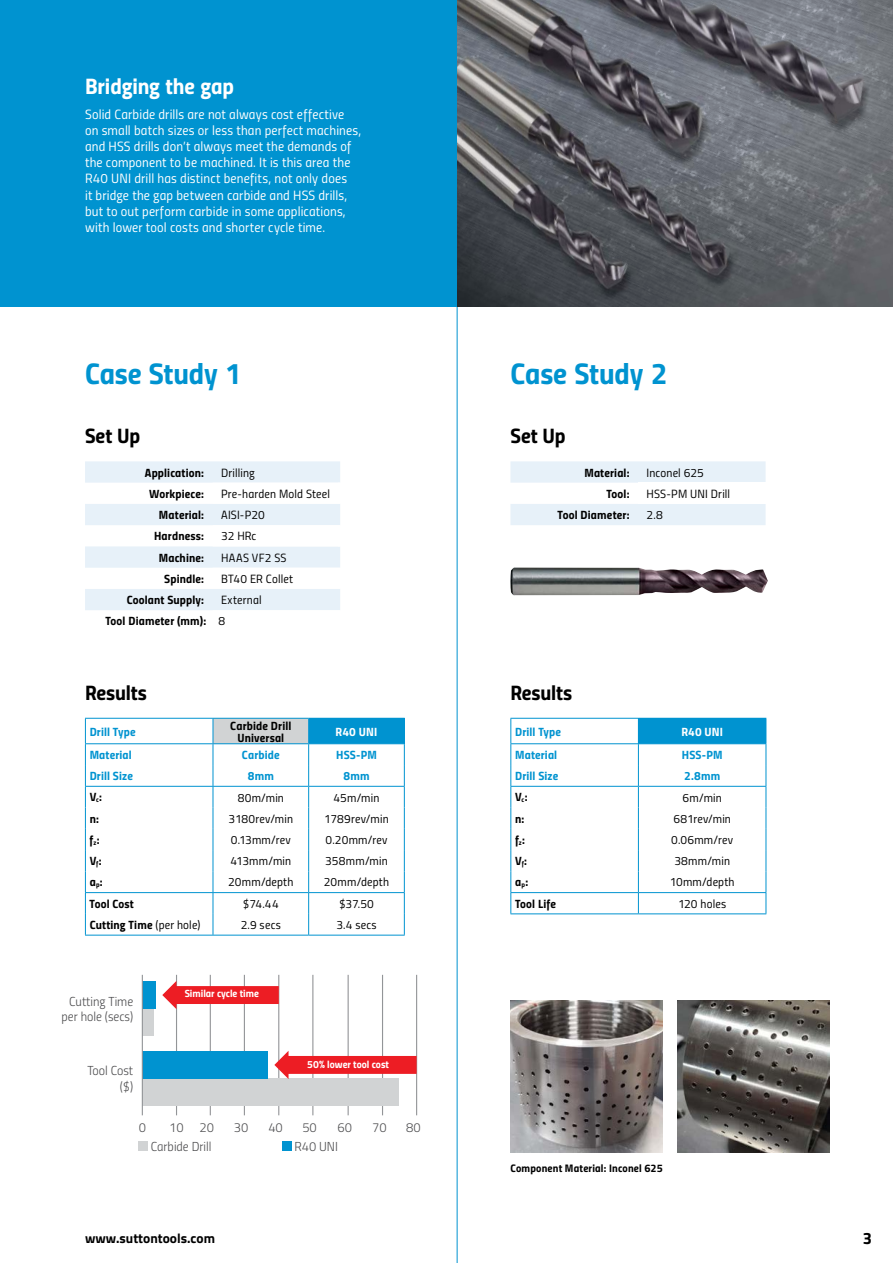
<style>
.page{position:relative;width:893px;height:1263px;background:#fff}
.page>*{position:absolute;margin:0;border:0;box-sizing:border-box;transform-origin:0 0}
.t1{font:30px "Titillium Bold Upright";letter-spacing:-.005em;color:#0093d0}
.t2{font:22.5px "Titillium Bold Upright";letter-spacing:-.005em;color:#fff}
.t3{font:21px "Titillium Bold Upright";letter-spacing:-.01em;color:#000}
.t4{font:700 16.5px "Titillium";color:#000}
.t5{font:13.5px/16.2px "Titillium Regular Upright";letter-spacing:.01em;color:#fff}
.t6{font:700 13.5px "Titillium";color:#000}
.t7{font:13.05px/15.6px "Titillium Light Upright";color:#4d4d4f;text-align:center}
.t8{font:12px "Titillium Regular Upright";letter-spacing:.015em;color:#000}
.t9{font:12px/12px "Titillium Bold Upright";letter-spacing:.015em;color:#000;text-align:center}
.t10{font:12px "Titillium Bold Upright";letter-spacing:.01em;color:#0093d0}
.t11{font:12px "Titillium Bold Upright";letter-spacing:.01em;color:#fff}
.t12{font:10.95px "Titillium Bold Upright";letter-spacing:.015em;color:#000}
.t13{font:10.5px "Titillium Bold Upright";color:#fff}
.s1{font-family:"Titillium Regular Upright"}
</style>
<div class="page">
<hr style="left:457px;top:302px;width:1px;height:961px;background:#0093d0">
<div style="left:0;top:0;width:893px;height:306px;background:#0093d0"></div>
<img style="left:457px;top:0;width:436px;height:306px">
<img style="left:510px;top:1000px;width:153px;height:152px">
<img style="left:677px;top:1000px;width:152px;height:152px">
<svg style="left:85px;top:461px;width:255px;height:149px"></svg>
<hr style="left:338px;top:483px;width:4px;height:21px;background:#fff">
<hr style="left:338px;top:525px;width:4px;height:21px;background:#fff">
<svg style="left:510px;top:461px;width:256px;height:64px"></svg>
<div style="left:638px;top:483px;width:128px;height:21px;background:#fff"></div>
<img style="left:510px;top:567px;width:258px;height:28px">
<hr style="left:176px;top:975px;width:1px;height:140px;background:#939598">
<hr style="left:210px;top:975px;width:1px;height:140px;background:#939598">
<hr style="left:244px;top:975px;width:1px;height:140px;background:#939598">
<hr style="left:278px;top:975px;width:1px;height:140px;background:#939598">
<hr style="left:312px;top:975px;width:1px;height:140px;background:#939598">
<hr style="left:348px;top:975px;width:1px;height:140px;background:#939598">
<hr style="left:382px;top:975px;width:1px;height:140px;background:#939598">
<hr style="left:416px;top:975px;width:1px;height:140px;background:#939598">
<div style="left:138px;top:1142px;width:10px;height:9px;background:#d1d3d4"></div>
<div style="left:282px;top:1142px;width:9px;height:9px;background:#0093d0"></div>
<div style="left:142px;top:1078px;width:257px;height:28px;background:#d1d3d4"></div>
<div style="left:142px;top:1051px;width:126px;height:28px;background:#0093d0"></div>
<div style="left:142px;top:1009px;width:11px;height:27px;background:#d1d3d4"></div>
<div style="left:142px;top:981px;width:14px;height:28px;background:#0093d0"></div>
<hr style="left:142px;top:975px;width:1px;height:140px;background:#939598">
<div style="left:287px;top:1056px;width:130px;height:18px;background:#ed1d24"></div>
<svg style="left:274px;top:1051px;width:15px;height:28px"></svg>
<div style="left:175px;top:986px;width:104px;height:18px;background:#ed1d24"></div>
<svg style="left:162px;top:981px;width:14px;height:28px"></svg>
<hr style="left:85px;top:743px;width:128px;height:1px;background:#0093d0">
<hr style="left:85px;top:892px;width:128px;height:1px;background:#0093d0">
<hr style="left:85px;top:718px;width:128px;height:1px;background:#0093d0">
<hr style="left:213px;top:718px;width:96px;height:1px;background:#0093d0">
<hr style="left:309px;top:718px;width:96px;height:1px;background:#0093d0">
<svg style="left:85px;top:719px;width:1px;height:216px"></svg>
<hr style="left:85px;top:935px;width:128px;height:1px;background:#0093d0">
<hr style="left:213px;top:935px;width:96px;height:1px;background:#0093d0">
<hr style="left:309px;top:935px;width:96px;height:1px;background:#0093d0">
<hr style="left:85px;top:786px;width:128px;height:1px;background:#0093d0">
<svg style="left:213px;top:719px;width:192px;height:216px"></svg>
<hr style="left:510px;top:743px;width:128px;height:1px;background:#0093d0">
<hr style="left:510px;top:892px;width:128px;height:1px;background:#0093d0">
<hr style="left:510px;top:718px;width:128px;height:1px;background:#0093d0">
<hr style="left:638px;top:718px;width:128px;height:1px;background:#0093d0">
<svg style="left:510px;top:719px;width:1px;height:194px"></svg>
<svg style="left:638px;top:719px;width:129px;height:195px"></svg>
<hr style="left:510px;top:786px;width:128px;height:1px;background:#0093d0">
<hr style="left:638px;top:786px;width:128px;height:1px;background:#0093d0">
<hr style="left:510px;top:913px;width:128px;height:1px;background:#0093d0">
<hr style="left:638px;top:913px;width:128px;height:1px;background:#0093d0">
<h2 class="t2" style="left:85px;top:68px;width:151px">Bridging the gap</h2>
<p class="t5" style="left:85px;top:105px;width:278px">Solid Carbide drills are not always cost effective<br>on small batch sizes or less than perfect machines, and HSS drills don’t always meet the demands of the component to be machined. It is this area the R40 UNI drill has distinct benefits, not only does<br>it bridge the gap between carbide and HSS drills, but to out perform carbide in some applications, with lower tool costs and shorter cycle time.</p>
<h1 class="t1" style="left:85px;top:349px;width:158px">Case Study 1</h1>
<h1 class="t1" style="left:510px;top:349px;width:159px">Case Study 2</h1>
<h3 class="t3" style="left:85px;top:419px;width:57px">Set Up</h3>
<h3 class="t3" style="left:510px;top:419px;width:57px">Set Up</h3>
<p class="t9" style="left:145px;top:466px;width:61px">Application:</p>
<p class="t8" style="left:221px;top:463px;width:35px">Drilling</p>
<p class="t9" style="left:149px;top:487px;width:56px">Workpiece:</p>
<p class="t8" style="left:221px;top:485px;width:110px">Pre-harden Mold Steel</p>
<p class="t9" style="left:159px;top:508px;width:47px">Material:</p>
<p class="t8" style="left:221px;top:506px;width:45px">AISI-P20</p>
<p class="t9" style="left:154px;top:529px;width:51px">Hardness:</p>
<p class="t8" style="left:221px;top:527px;width:37px">32 HRc</p>
<p class="t9" style="left:159px;top:551px;width:47px">Machine:</p>
<p class="t8" style="left:221px;top:548px;width:67px">HAAS VF2 SS</p>
<p class="t9" style="left:164px;top:572px;width:41px">Spindle:</p>
<p class="t8" style="left:221px;top:570px;width:74px">BT40 ER Collet</p>
<p class="t9" style="left:127px;top:593px;width:79px">Coolant Supply:</p>
<p class="t8" style="left:221px;top:591px;width:42px">External</p>
<p class="t9" style="left:105px;top:614px;width:121px">Tool Diameter (mm): <span class="s1">8</span></p>
<h3 class="t3" style="left:85px;top:676px;width:63px">Results</h3>
<p class="t10" style="left:90px;top:722px;width:47px">Drill Type</p>
<p class="t9" style="left:230px;top:718px;width:63px">Carbide Drill<br>Universal</p>
<p class="t11" style="left:336px;top:722px;width:43px">R40 UNI</p>
<p class="t10" style="left:90px;top:745px;width:44px">Material</p>
<p class="t10" style="left:242px;top:745px;width:39px">Carbide</p>
<p class="t10" style="left:336px;top:745px;width:42px">HSS-PM</p>
<p class="t10" style="left:90px;top:766px;width:45px">Drill Size</p>
<p class="t10" style="left:248px;top:766px;width:28px">8mm</p>
<p class="t10" style="left:343px;top:766px;width:28px">8mm</p>
<p class="t9" style="left:90px;top:790px;width:14px">V<sub>c</sub>:</p>
<p class="t8" style="left:238px;top:788px;width:48px">80m/min</p>
<p class="t8" style="left:334px;top:788px;width:47px">45m/min</p>
<p class="t9" style="left:90px;top:812px;width:11px">n:</p>
<p class="t8" style="left:229px;top:810px;width:66px">3180rev/min</p>
<p class="t8" style="left:324px;top:810px;width:66px">1789rev/min</p>
<p class="t9" style="left:90px;top:833px;width:11px">f<sub>z</sub>:</p>
<p class="t8" style="left:231px;top:831px;width:61px">0.13mm/rev</p>
<p class="t8" style="left:326px;top:831px;width:63px">0.20mm/rev</p>
<p class="t9" style="left:90px;top:854px;width:14px">V<sub>f</sub>:</p>
<p class="t8" style="left:231px;top:852px;width:62px">413mm/min</p>
<p class="t8" style="left:325px;top:852px;width:64px">358mm/min</p>
<p class="t9" style="left:90px;top:875px;width:15px">a<sub>p</sub>:</p>
<p class="t8" style="left:228px;top:873px;width:67px">20mm/depth</p>
<p class="t8" style="left:324px;top:873px;width:67px">20mm/depth</p>
<p class="t9" style="left:90px;top:897px;width:46px">Tool Cost</p>
<p class="t8" style="left:243px;top:895px;width:37px">$74.44</p>
<p class="t8" style="left:339px;top:895px;width:36px">$37.50</p>
<p class="t9" style="left:90px;top:918px;width:112px">Cutting Time <span class="s1">(per hole)</span></p>
<p class="t8" style="left:241px;top:916px;width:42px">2.9 secs</p>
<p class="t8" style="left:336px;top:916px;width:42px">3.4 secs</p>
<p class="t7" style="left:62px;top:993px;width:73px">Cutting Time per hole (secs)</p>
<p class="t7" style="left:87px;top:1062px;width:47px;text-align:right">Tool Cost ($)</p>
<p class="t13" style="left:185px;top:985px;width:76px">Similar cycle time</p>
<p class="t13" style="left:307px;top:1056px;width:83px">50% lower tool cost</p>
<p class="t7" style="left:139px;top:1119px;width:9px">0</p>
<p class="t7" style="left:169px;top:1119px;width:46px">10 20</p>
<p class="t7" style="left:234px;top:1119px;width:16px">30</p>
<p class="t7" style="left:268px;top:1119px;width:16px">40</p>
<p class="t7" style="left:302px;top:1119px;width:16px">50</p>
<p class="t7" style="left:337px;top:1119px;width:16px">60</p>
<p class="t7" style="left:372px;top:1119px;width:16px">70</p>
<p class="t7" style="left:406px;top:1119px;width:16px">80</p>
<p class="t7" style="left:151px;top:1138px;width:62px">Carbide Drill</p>
<p class="t7" style="left:294px;top:1138px;width:45px">R40 UNI</p>
<p class="t9" style="left:584px;top:466px;width:47px">Material:</p>
<p class="t8" style="left:646px;top:463px;width:59px">Inconel 625</p>
<p class="t9" style="left:606px;top:487px;width:24px">Tool:</p>
<p class="t8" style="left:646px;top:485px;width:85px">HSS-PM UNI Drill</p>
<p class="t9" style="left:558px;top:508px;width:73px">Tool Diameter:</p>
<p class="t8" style="left:646px;top:506px;width:18px">2.8</p>
<h3 class="t3" style="left:510px;top:676px;width:63px">Results</h3>
<p class="t10" style="left:515px;top:722px;width:47px">Drill Type</p>
<p class="t11" style="left:681px;top:722px;width:43px">R40 UNI</p>
<p class="t10" style="left:515px;top:745px;width:44px">Material</p>
<p class="t10" style="left:682px;top:745px;width:42px">HSS-PM</p>
<p class="t10" style="left:515px;top:766px;width:45px">Drill Size</p>
<p class="t10" style="left:684px;top:766px;width:37px">2.8mm</p>
<p class="t9" style="left:515px;top:790px;width:14px">V<sub>c</sub>:</p>
<p class="t8" style="left:683px;top:788px;width:41px">6m/min</p>
<p class="t9" style="left:515px;top:812px;width:11px">n:</p>
<p class="t8" style="left:673px;top:810px;width:59px">681rev/min</p>
<p class="t9" style="left:515px;top:833px;width:11px">f<sub>z</sub>:</p>
<p class="t8" style="left:671px;top:831px;width:63px">0.06mm/rev</p>
<p class="t9" style="left:515px;top:854px;width:14px">V<sub>f</sub>:</p>
<p class="t8" style="left:674px;top:852px;width:57px">38mm/min</p>
<p class="t9" style="left:515px;top:875px;width:15px">a<sub>p</sub>:</p>
<p class="t8" style="left:670px;top:873px;width:66px">10mm/depth</p>
<p class="t9" style="left:515px;top:897px;width:42px">Tool Life</p>
<p class="t8" style="left:678px;top:895px;width:50px">120 holes</p>
<p class="t12" style="left:510px;top:1160px;width:154px">Component Material: Inconel 625</p>
<p class="t6" style="left:85px;top:1228px;width:132px">www.suttontools.com</p>
<p class="t4" style="left:863px;top:1225px;width:11px">3</p>
</div>
